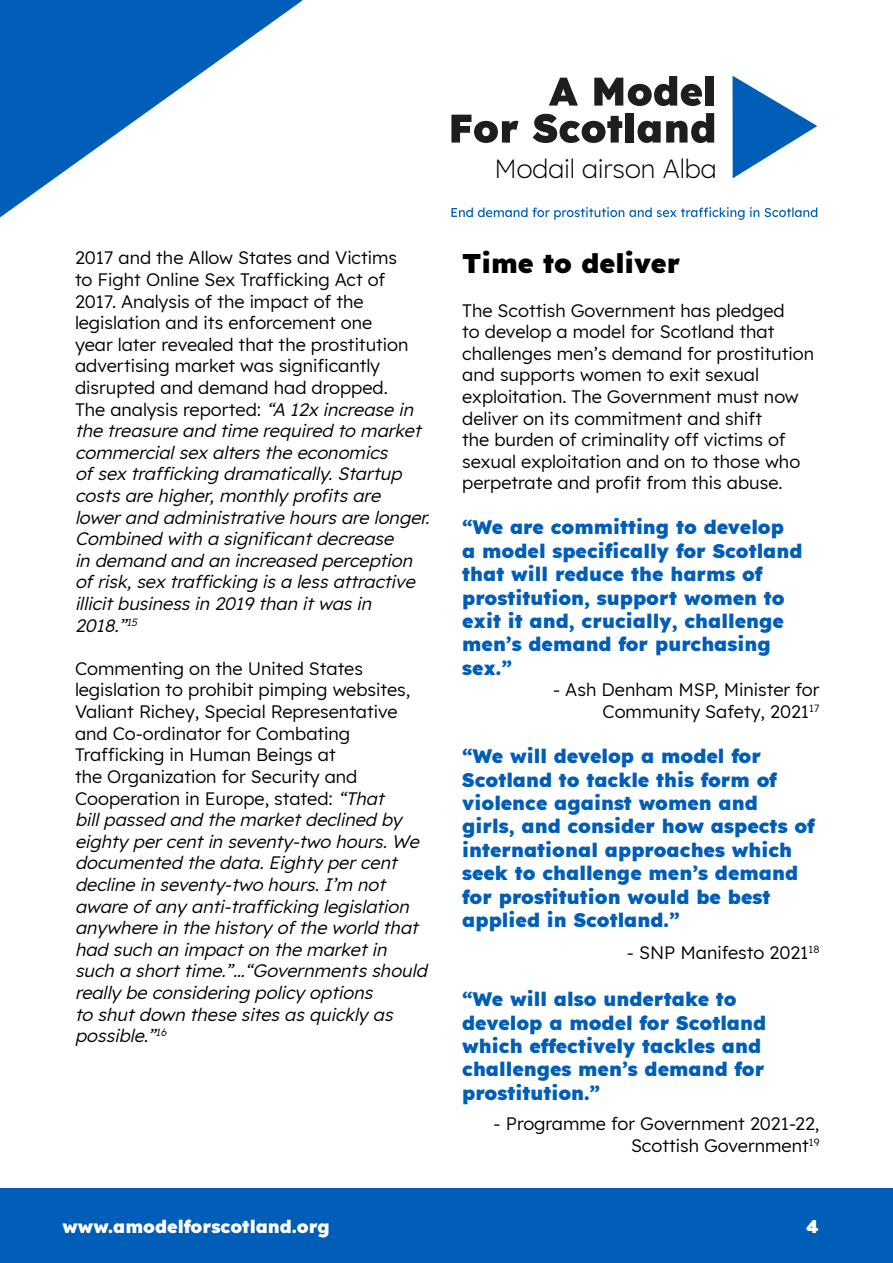
<style>
.page{position:relative;width:893px;height:1263px;background:#fff}
.page>*{position:absolute;margin:0;border:0;box-sizing:border-box;transform-origin:0 0}
.t1{font:800 27px "Lexend";color:#000}
.t2{font:300 26.25px "Lexend";color:#000}
.t3{font:800 19.5px/23.4px "Lexend";color:#005eb8}
.t4{font:italic 18px/21.6px "Lexend";color:#000}
.t5{font:18px/21.6px "Lexend";color:#000;text-align:right}
.t6{font:800 18px "Lexend";color:#fff}
.s1{font-style:normal}
</style>
<div class="page">
<div style="left:0;top:1188px;width:893px;height:75px;background:#005eb8"></div>
<svg style="left:732px;top:76px;width:85px;height:102px"></svg>
<svg style="left:549px;top:78px;width:29px;height:28px"></svg>
<svg style="left:594px;top:76px;width:108px;height:30px"></svg>
<div style="left:706px;top:76px;width:8px;height:30px;background:#1e1e1e"></div>
<svg style="left:451px;top:115px;width:67px;height:28px"></svg>
<svg style="left:533px;top:114px;width:89px;height:29px"></svg>
<div style="left:626px;top:113px;width:8px;height:30px;background:#1e1e1e"></div>
<svg style="left:637px;top:113px;width:77px;height:30px"></svg>
<svg style="left:451px;top:208px;width:76px;height:9px"></svg>
<svg style="left:533px;top:207px;width:284px;height:13px"></svg>
<svg style="left:0;top:0;width:302px;height:217px;fill:#005eb8"></svg>
<p class="t4" style="left:75px;top:246px;width:361px"><span class="s1">2017 and the Allow States and Victims<br>to Fight Online Sex Trafficking Act of<br>2017. Analysis of the impact of the legislation and its enforcement one<br>year later revealed that the prostitution advertising market was significantly disrupted and demand had dropped.<br>The analysis reported:</span> “A 12x increase in the treasure and time required to market commercialsex altersthe economics ofsex trafficking dramatically.Startup costsare higher,monthly profitsare lowerand administrative hoursare longer.<br>Combined with a significantdecrease<br>in demand and an increased perception ofrisk,sex trafficking isa lessattractive illicitbusinessin 2019 than itwasin 2018.”<sup>15</sup></p>
<p class="t4" style="left:75px;top:656px;width:358px"><span class="s1">Commenting on the United States legislation to prohibit pimping websites, Valiant Richey, Special Representative and Co-ordinator for Combating Trafficking in Human Beings at<br>the Organization for Security and Cooperation in Europe, stated:</span> “That billpassed and the marketdeclined by eighty percentin seventy-two hours.We documented the data.Eighty percent decline in seventy-two hours.I’m not aware ofany anti-trafficking legislation anywhere in the history ofthe world that had such an impacton the marketin such a shorttime.”…“Governmentsshould really be considering policy options<br>to shutdown these sitesasquickly as possible.”<sup>16</sup></p>
<p class="t2" style="left:494px;top:150px;width:224px">Modail airson Alba</p>
<p class="t1" style="left:462px;top:241px;width:219px">Time to deliver</p>
<p class="t5" style="left:462px;top:298px;width:353px;text-align:left">The Scottish Government has pledged<br>to develop a model for Scotland that challenges men’s demand for prostitution and supports women to exit sexual exploitation. The Government must now deliver on its commitment and shift<br>the burden of criminality off victims of sexual exploitation and on to those who perpetrate and profit from this abuse.</p>
<p class="t3" style="left:462px;top:514px;width:342px">“We are committing to develop<br>a model specifically for Scotland that will reduce the harms of prostitution, support women to exit it and, crucially, challenge men’s demand for purchasing sex.”</p>
<p class="t5" style="left:553px;top:678px;width:268px">- Ash Denham MSP, Minister for<br>Community Safety, 2021<sup>17</sup></p>
<p class="t3" style="left:462px;top:743px;width:354px">“We will develop a model for<br>Scotland to tackle this form of violence against women and girls, and consider how aspects of international approaches which seek to challenge men’s demand for prostitution would be best applied in Scotland.”</p>
<p class="t5" style="left:627px;top:941px;width:194px">- SNP Manifesto 2021<sup>18</sup></p>
<p class="t3" style="left:462px;top:986px;width:305px">“We will also undertake to develop a model for Scotland which effectively tackles and challenges men’s demand for prostitution.”</p>
<p class="t5" style="left:494px;top:1112px;width:327px">- Programme for Government 2021-22,<br>Scottish Government<sup>19</sup></p>
<p class="t6" style="left:62px;top:1211px;width:269px">www.amodelforscotland.org</p>
<p class="t6" style="left:806px;top:1211px;width:14px">4</p>
</div>
